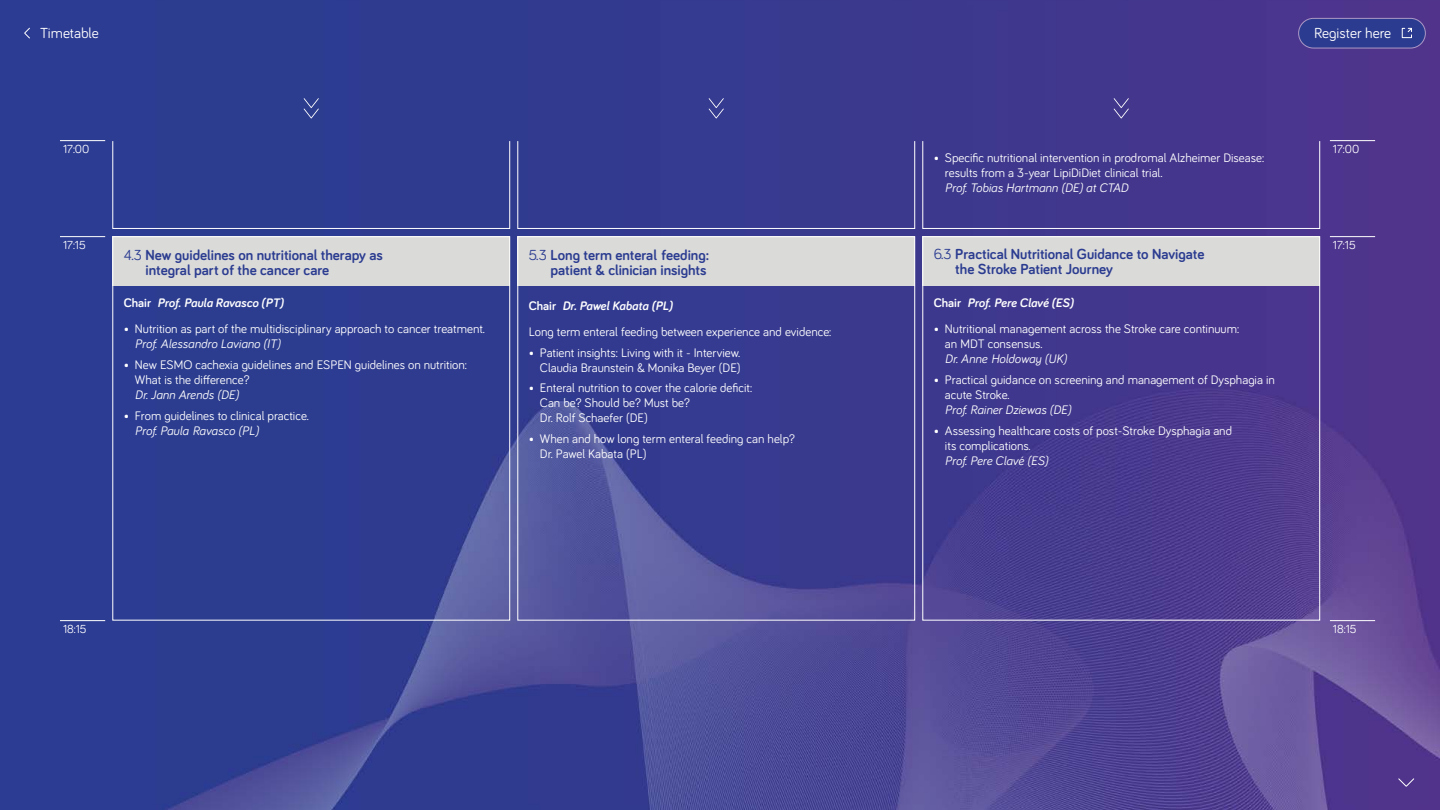
<style>
.page{position:relative;width:1440px;height:810px;background:#fff}
.page>*{position:absolute;margin:0;border:0;box-sizing:border-box;transform-origin:0 0}
.t1{font:700 15px/15px "Bariol";color:#2b3c90}
.t2{font:15px "Bariol";color:#fff}
.t3{font:12.75px/15px "Bariol";color:#fff}
.t4{font:italic 12.75px "Bariol";color:#fff}
.t5{font:italic 700 12.75px "Bariol";color:#fff}
.t6{font:12px "Bariol";color:#fff}
.s1{font-style:italic}
.s2{font-weight:400}
.s3{font-style:normal}
.s4{font-weight:700}
.s5{font-weight:700;font-style:italic}
</style>
<div class="page">
<img style="left:0;top:0;width:1440px;height:810px">
<svg style="left:1398px;top:778px;width:17px;height:9px"></svg>
<svg style="left:24px;top:27px;width:7px;height:12px"></svg>
<hr style="left:60px;top:140px;width:45px;height:1px;background:#fff">
<hr style="left:60px;top:620px;width:45px;height:1px;background:#fff">
<hr style="left:60px;top:236px;width:45px;height:1px;background:#fff">
<hr style="left:1330px;top:140px;width:45px;height:1px;background:#fff">
<hr style="left:1330px;top:620px;width:45px;height:1px;background:#fff">
<hr style="left:1330px;top:236px;width:45px;height:1px;background:#fff">
<div style="left:518px;top:237px;width:397px;height:49px;background:#dadad9"></div>
<div style="left:112px;top:237px;width:398px;height:49px;background:#dadad9"></div>
<div style="left:922px;top:236px;width:398px;height:50px;background:#dadad9"></div>
<svg style="left:1114px;top:98px;width:15px;height:20px"></svg>
<svg style="left:709px;top:98px;width:15px;height:20px"></svg>
<svg style="left:304px;top:98px;width:15px;height:20px"></svg>
<div style="left:1299px;top:18px;width:126px;height:30px;background:#2b3c90;border-radius:15px"></div>
<div style="left:1298px;top:18px;width:128px;height:30px;border:1px solid #ac98c5;border-radius:15px"></div>
<svg style="left:1402px;top:27px;width:10px;height:11px"></svg>
<div style="left:112px;top:141px;width:398px;height:88px;border:1px solid #fff"></div>
<div style="left:518px;top:141px;width:397px;height:88px;border:1px solid #fff"></div>
<div style="left:922px;top:141px;width:398px;height:88px;border:1px solid #fff"></div>
<div style="left:112px;top:236px;width:398px;height:384px;border:1px solid #fff"></div>
<div style="left:518px;top:236px;width:397px;height:384px;border:1px solid #fff"></div>
<div style="left:922px;top:236px;width:398px;height:384px;border:1px solid #fff"></div>
<p class="t2" style="left:40px;top:23px;width:60px">Timetable</p>
<p class="t2" style="left:1314px;top:23px;width:79px">Register here</p>
<p class="t6" style="left:63px;top:141px;width:28px">17:00</p>
<p class="t3" style="left:945px;top:150px;width:321px;text-indent:-11px">• Specific nutritional intervention in prodromal Alzheimer Disease: results from a 3-year LipiDiDiet clinical trial<span class="s1">.<br>Prof. Tobias Hartmann (DE) at CTAD</span></p>
<p class="t6" style="left:1333px;top:141px;width:28px">17:00</p>
<p class="t6" style="left:63px;top:237px;width:24px">17:15</p>
<p class="t1" style="left:146px;top:246px;width:239px;text-indent:-22px"><span class="s2">4.3</span> New guidelines on nutritional therapy as integral part of the cancer care</p>
<p class="t5" style="left:124px;top:294px;width:161px"><span class="s3">Chair</span> Prof. Paula Ravasco (PT)</p>
<p class="t3" style="left:124px;top:321px;width:363px">• Nutrition as part of the multidisciplinary approach to cancer treatment.</p>
<p class="t4" style="left:135px;top:335px;width:147px">Prof. Alessandro Laviano (IT)</p>
<p class="t3" style="left:135px;top:357px;width:333px;text-indent:-11px">• New ESMO cachexia guidelines and ESPEN guidelines on nutrition:<br>What is the difference?</p>
<p class="t4" style="left:135px;top:386px;width:105px">Dr. Jann Arends (DE)</p>
<p class="t3" style="left:124px;top:407px;width:187px">• From guidelines to clinical practice.</p>
<p class="t4" style="left:135px;top:422px;width:125px">Prof. Paula Ravasco (PL)</p>
<p class="t1" style="left:529px;top:246px;width:182px;text-align:right"><span class="s2">5.3</span> Long term enteral feeding: patient &amp; clinician insights</p>
<p class="t3" style="left:529px;top:292px;width:304px;line-height:26.2px"><span class="s4">Chair</span> <span class="s5">Dr. Pawel Kabata (PL)<br></span>Long term enteral feeding between experience and evidence:</p>
<p class="t3" style="left:529px;top:344px;width:213px;text-align:right">• Patient insights: Living with it - Interview.<br>Claudia Braunstein &amp; Monika Beyer (DE)</p>
<p class="t3" style="left:540px;top:380px;width:214px;text-indent:-11px">• Enteral nutrition to cover the calorie deficit:<br>Can be? Should be? Must be?<br>Dr. Rolf Schaefer (DE)</p>
<p class="t3" style="left:540px;top:430px;width:257px;text-indent:-11px">• When and how long term enteral feeding can help?<br>Dr. Pawel Kabata (PL)</p>
<p class="t1" style="left:955px;top:246px;width:251px;text-indent:-22px"><span class="s2">6.3</span> Practical Nutritional Guidance to Navigate the Stroke Patient Journey</p>
<p class="t5" style="left:934px;top:294px;width:141px"><span class="s3">Chair</span> Prof. Pere Clavé (ES)</p>
<p class="t3" style="left:945px;top:321px;width:296px;text-indent:-11px">• Nutritional management across the Stroke care continuum: an MDT consensus.</p>
<p class="t4" style="left:945px;top:350px;width:123px">Dr. Anne Holdoway (UK)</p>
<p class="t3" style="left:945px;top:372px;width:331px;text-indent:-11px">• Practical guidance on screening and management of Dysphagia in acute Stroke.</p>
<p class="t4" style="left:945px;top:401px;width:128px">Prof. Rainer Dziewas (DE)</p>
<p class="t3" style="left:945px;top:422px;width:289px;text-indent:-11px">• Assessing healthcare costs of post-Stroke Dysphagia and its complications.</p>
<p class="t4" style="left:945px;top:452px;width:105px">Prof. Pere Clavé (ES)</p>
<p class="t6" style="left:1333px;top:237px;width:24px">17:15</p>
<p class="t6" style="left:63px;top:621px;width:25px">18:15</p>
<p class="t6" style="left:1333px;top:621px;width:25px">18:15</p>
</div>
